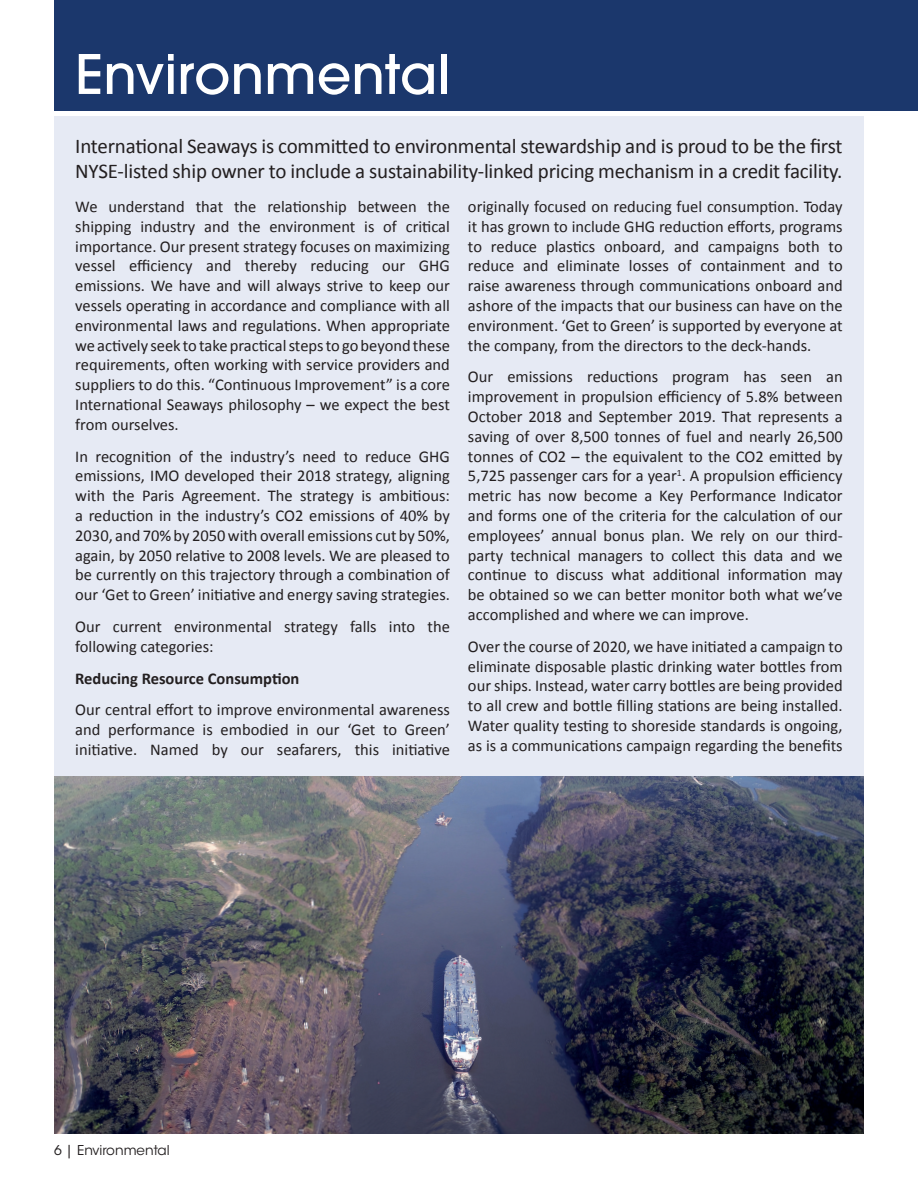
<style>
.page{position:relative;width:918px;height:1188px;background:#fff}
.page>*{position:absolute;margin:0;border:0;box-sizing:border-box;transform-origin:0 0}
.t1{font:500 54px "ITC Avant Garde Std";color:#fff}
.t2{font:21px/25.2px "Calibri";letter-spacing:-.01em;color:#231f20}
.t3{font:16.5px/19.8px "Calibri";color:#231f20;text-align:justify}
.t4{font:700 16.5px "Calibri";color:#231f20}
.t5{font:13.5px "ITC Avant Garde Std";color:#231f20}
</style>
<div class="page">
<div style="left:54px;top:0;width:864px;height:111px;background:#1b376c"></div>
<div style="left:54px;top:200px;width:810px;height:577px;background:#e6eaf4"></div>
<div style="left:54px;top:116px;width:810px;height:84px;background:#e6eaf4"></div>
<img style="left:54px;top:777px;width:810px;height:357px">
<h1 class="t1" style="left:75px;top:40px;width:377px">Environmental</h1>
<p class="t2" style="left:75px;top:133px;width:769px">International Seaways is committed to environmental stewardship and is proud to be the first<br>NYSE-listed ship owner to include a sustainability-linked pricing mechanism in a credit facility.</p>
<p class="t3" style="left:75px;top:197px;width:376px">We understand that the relationship between the shipping industry and the environment is of critical importance. Our present strategy focuses on maximizing vessel efficiency and thereby reducing our GHG emissions. We have and will always strive to keep our vessels operating in accordance and compliance with all environmental laws and regulations. When appropriate we actively seek to take practical steps to go beyond these requirements, often working with service providers and suppliers to do this. “Continuous Improvement” is a core International Seaways philosophy – we expect the best from ourselves.</p>
<p class="t3" style="left:75px;top:446px;width:376px">In recognition of the industry’s need to reduce GHG emissions, IMO developed their 2018 strategy, aligning with the Paris Agreement. The strategy is ambitious: a reduction in the industry’s CO2 emissions of 40% by 2030, and 70% by 2050 with overall emissions cut by 50%, again, by 2050 relative to 2008 levels. We are pleased to be currently on this trajectory through a combination of our ‘Get to Green’ initiative and energy saving strategies.</p>
<p class="t3" style="left:75px;top:617px;width:376px">Our current environmental strategy falls into the following categories:</p>
<p class="t4" style="left:75px;top:668px;width:226px">Reducing Resource Consumption</p>
<p class="t3" style="left:75px;top:700px;width:376px">Our central effort to improve environmental awareness and performance is embodied in our ‘Get to Green’ initiative. Named by our seafarers, this initiative</p>
<p class="t3" style="left:468px;top:197px;width:376px">originally focused on reducing fuel consumption. Today it has grown to include GHG reduction efforts, programs to reduce plastics onboard, and campaigns both to reduce and eliminate losses of containment and to raise awareness through communications onboard and ashore of the impacts that our business can have on the environment. ‘Get to Green’ is supported by everyone at the company, from the directors to the deck-hands.</p>
<p class="t3" style="left:468px;top:367px;width:376px">Our emissions reductions program has seen an improvement in propulsion efficiency of 5.8% between October 2018 and September 2019. That represents a saving of over 8,500 tonnes of fuel and nearly 26,500 tonnes of CO2 – the equivalent to the CO2 emitted by 5,725 passenger cars for a year<sup>1</sup>. A propulsion efficiency metric has now become a Key Performance Indicator and forms one of the criteria for the calculation of our employees’ annual bonus plan. We rely on our third&shy;party technical managers to collect this data and we continue to discuss what additional information may be obtained so we can better monitor both what we’ve accomplished and where we can improve.</p>
<p class="t3" style="left:468px;top:636px;width:376px">Over the course of 2020, we have initiated a campaign to eliminate disposable plastic drinking water bottles from our ships. Instead, water carry bottles are being provided to all crew and bottle filling stations are being installed.<br>Water quality testing to shoreside standards is ongoing, as is a communications campaign regarding the benefits</p>
<p class="t5" style="left:54px;top:1142px;width:117px">6 | Environmental</p>
</div>
